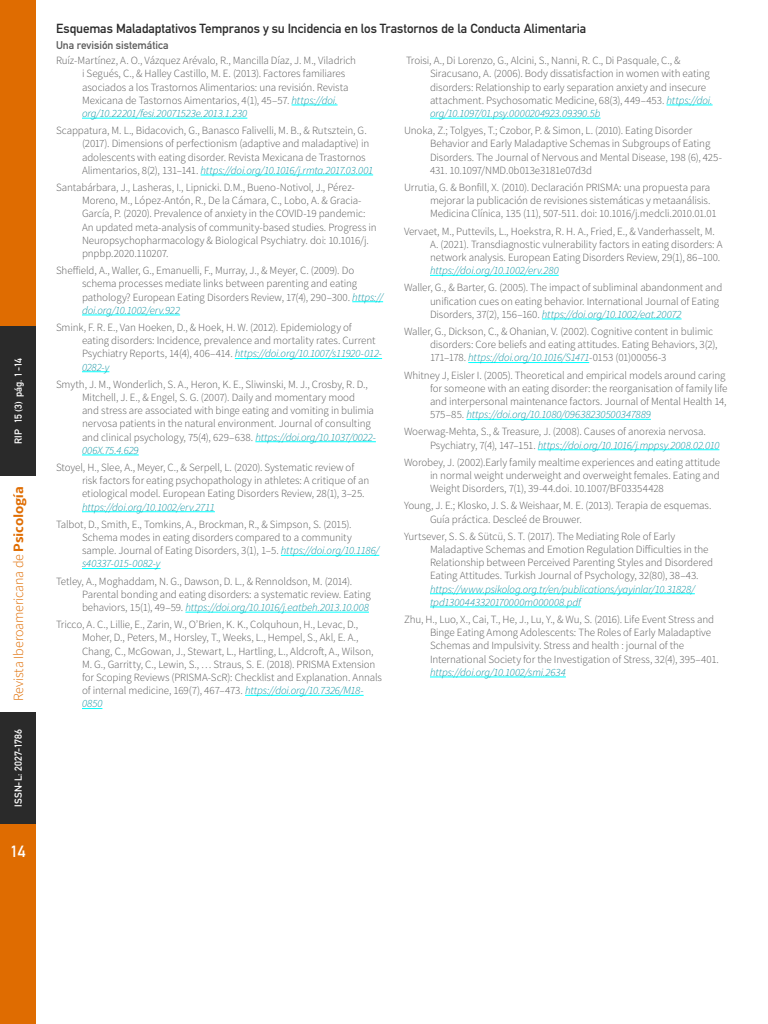
<style>
.page{position:relative;width:768px;height:1024px;background:#fff}
.page>*{position:absolute;margin:0;border:0;box-sizing:border-box;transform-origin:0 0}
.t1{font:700 16px "DIN Alternate";color:#fff}
.t2{font:300 14px "Source Sans Pro";letter-spacing:-.01em;color:#df6c01}
.t3{font:700 13px "DIN Alternate";letter-spacing:-.01em;color:#2a2a2a}
.t4{font:700 11.1px "DIN Alternate";letter-spacing:-.005em;color:#5a5a5a}
.t5{font:300 11px/13.2px "Source Sans Pro";letter-spacing:-.01em;color:#5a5a5a}
.t6{font:italic 300 11px/13.2px "Source Sans Pro";letter-spacing:-.01em;color:#09909f}
.t7{font:700 10px "DIN Alternate";letter-spacing:.01em;color:#fff}
.s1{font-family:"Amble";font-weight:700}
.s2{font-style:italic;color:#09909f}
</style>
<div class="page">
<hr style="left:292px;top:105px;width:46px;height:1px;background:#0ff">
<hr style="left:82px;top:118px;width:165px;height:1px;background:#0ff">
<hr style="left:201px;top:175px;width:172px;height:1px;background:#0ff">
<hr style="left:352px;top:301px;width:31px;height:1px;background:#0ff">
<hr style="left:82px;top:315px;width:98px;height:1px;background:#0ff">
<hr style="left:235px;top:358px;width:147px;height:1px;background:#0ff">
<svg style="left:82px;top:371px;width:27px;height:1px"></svg>
<hr style="left:255px;top:441px;width:121px;height:1px;background:#0ff">
<hr style="left:82px;top:455px;width:57px;height:1px;background:#0ff">
<hr style="left:82px;top:511px;width:133px;height:1px;background:#0ff">
<hr style="left:281px;top:555px;width:98px;height:1px;background:#0ff">
<hr style="left:82px;top:568px;width:79px;height:1px;background:#0ff">
<hr style="left:185px;top:612px;width:184px;height:1px;background:#0ff">
<hr style="left:245px;top:695px;width:119px;height:1px;background:#0ff">
<svg style="left:82px;top:708px;width:20px;height:1px"></svg>
<hr style="left:667px;top:105px;width:46px;height:1px;background:#0ff">
<hr style="left:430px;top:118px;width:171px;height:1px;background:#0ff">
<hr style="left:430px;top:275px;width:129px;height:1px;background:#0ff">
<hr style="left:542px;top:319px;width:140px;height:1px;background:#0ff">
<hr style="left:468px;top:362px;width:121px;height:1px;background:#0ff">
<hr style="left:466px;top:419px;width:185px;height:1px;background:#0ff">
<hr style="left:538px;top:449px;width:181px;height:1px;background:#0ff">
<hr style="left:430px;top:593px;width:265px;height:1px;background:#0ff">
<hr style="left:430px;top:607px;width:151px;height:1px;background:#0ff">
<hr style="left:430px;top:677px;width:136px;height:1px;background:#0ff">
<div style="left:0;top:712px;width:36px;height:312px;background:#df6c01"></div>
<div style="left:0;top:0;width:36px;height:476px;background:#df6c01"></div>
<div style="left:0;top:326px;width:36px;height:150px;background:#2a2a2a"></div>
<div style="left:0;top:712px;width:36px;height:112px;background:#2a2a2a"></div>
<p class="t7" style="left:11px;top:444px;width:87px;rotate:-90deg">RIP 15 (3) pág. 1-14</p>
<p class="t2" style="left:10px;top:701px;width:216px;rotate:-90deg">Revista Iberoamericana de <span class="s1">Psicología</span></p>
<p class="t7" style="left:11px;top:807px;width:79px;rotate:-90deg">ISSN-L: 2027-1786</p>
<h1 class="t1" style="left:11px;top:839px;width:16px">14</h1>
<p class="t3" style="left:56px;top:19px;width:532px">Esquemas Maladaptativos Tempranos y su Incidencia en los Trastornos de la Conducta Alimentaria</p>
<p class="t4" style="left:56px;top:36px;width:114px">Una revisión sistemática</p>
<p class="t5" style="left:82px;top:54px;width:276px;text-indent:-26px">Ruíz-Martínez, A. O., Vázquez Arévalo, R., Mancilla Díaz, J. M., Viladrich i Segués, C., &amp; Halley Castillo, M. E. (2013). Factores familiares asociados a los Trastornos Alimentarios: una revisión. Revista Mexicana de Tastornos Aimentarios, 4(1), 45–57. <span class="s2">https://doi. org/10.22201/fesi.20071523e.2013.1.230</span></p>
<p class="t5" style="left:82px;top:124px;width:293px;text-indent:-26px">Scappatura, M. L., Bidacovich, G., Banasco Falivelli, M. B., &amp; Rutsztein, G. (2017). Dimensions of perfectionism (adaptive and maladaptive) in adolescents with eating disorder. Revista Mexicana de Trastornos Alimentarios, 8(2), 131–141. <span class="s2">https://doi.org/10.1016/j.rmta.2017.03.001</span></p>
<p class="t5" style="left:82px;top:181px;width:296px;text-indent:-26px">Santabárbara, J., Lasheras, I., Lipnicki. D.M., Bueno-Notivol, J., Pérez-Moreno, M., López-Antón, R., De la Cámara, C., Lobo, A. &amp; Gracia-García, P. (2020). Prevalence of anxiety in the COVID-19 pandemic:<br>An updated meta-analysis of community-based studies. Progress in Neuropsychopharmacology &amp; Biological Psychiatry. doi: 10.1016/j. pnpbp.2020.110207.</p>
<p class="t5" style="left:82px;top:264px;width:303px;text-indent:-26px">Sheffield, A., Waller, G., Emanuelli, F., Murray, J., &amp; Meyer, C. (2009). Do schema processes mediate links between parenting and eating pathology? European Eating Disorders Review, 17(4), 290–300. <span class="s2">https:// doi.org/10.1002/erv.922</span></p>
<p class="t5" style="left:82px;top:321px;width:302px;text-indent:-26px">Smink, F. R. E., Van Hoeken, D., &amp; Hoek, H. W. (2012). Epidemiology of<br>eating disorders: Incidence, prevalence and mortality rates. Current Psychiatry Reports, 14(4), 406–414. <span class="s2">https://doi.org/10.1007/s11920-012- 0282-y</span></p>
<p class="t5" style="left:82px;top:378px;width:295px;text-indent:-26px">Smyth, J. M., Wonderlich, S. A., Heron, K. E., Sliwinski, M. J., Crosby, R. D., Mitchell, J. E., &amp; Engel, S. G. (2007). Daily and momentary mood<br>and stress are associated with binge eating and vomiting in bulimia nervosa patients in the natural environment. Journal of consulting and clinical psychology, 75(4), 629–638. <span class="s2">https://doi.org/10.1037/0022- 006X.75.4.629</span></p>
<p class="t5" style="left:82px;top:461px;width:289px;text-indent:-26px">Stoyel, H., Slee, A., Meyer, C., &amp; Serpell, L. (2020). Systematic review of risk factors for eating psychopathology in athletes: A critique of an etiological model. European Eating Disorders Review, 28(1), 3–25.</p>
<p class="t6" style="left:82px;top:500px;width:134px">https://doi.org/10.1002/erv.2711</p>
<p class="t5" style="left:82px;top:518px;width:299px;text-indent:-26px">Talbot, D., Smith, E., Tomkins, A., Brockman, R., &amp; Simpson, S. (2015).<br>Schema modes in eating disorders compared to a community sample. Journal of Eating Disorders, 3(1), 1–5. <span class="s2">https://doi.org/10.1186/ s40337-015-0082-y</span></p>
<p class="t5" style="left:82px;top:574px;width:291px;text-indent:-26px">Tetley, A., Moghaddam, N. G., Dawson, D. L., &amp; Rennoldson, M. (2014).<br>Parental bonding and eating disorders: a systematic review. Eating behaviors, 15(1), 49–59. <span class="s2">https://doi.org/10.1016/j.eatbeh.2013.10.008</span></p>
<p class="t5" style="left:82px;top:618px;width:302px;text-indent:-26px">Tricco, A. C., Lillie, E., Zarin, W., O’Brien, K. K., Colquhoun, H., Levac, D., Moher, D., Peters, M., Horsley, T., Weeks, L., Hempel, S., Akl, E. A., Chang, C., McGowan, J., Stewart, L., Hartling, L., Aldcroft, A., Wilson, M. G., Garritty, C., Lewin, S., … Straus, S. E. (2018). PRISMA Extension for Scoping Reviews (PRISMA-ScR): Checklist and Explanation. Annals of internal medicine, 169(7), 467–473. <span class="s2">https://doi.org/10.7326/M18- 0850</span></p>
<p class="t5" style="left:430px;top:54px;width:284px;text-indent:-24px">Troisi, A., Di Lorenzo, G., Alcini, S., Nanni, R. C., Di Pasquale, C., &amp; Siracusano, A. (2006). Body dissatisfaction in women with eating disorders: Relationship to early separation anxiety and insecure attachment. Psychosomatic Medicine, 68(3), 449–453. <span class="s2">https://doi. org/10.1097/01.psy.0000204923.09390.5b</span></p>
<p class="t5" style="left:430px;top:124px;width:294px;text-indent:-26px">Unoka, Z.; Tolgyes, T.; Czobor, P. &amp; Simon, L. (2010). Eating Disorder Behavior and Early Maladaptive Schemas in Subgroups of Eating Disorders. The Journal of Nervous and Mental Disease, 198 (6), 425- 431. 10.1097/NMD.0b013e3181e07d3d</p>
<p class="t5" style="left:430px;top:181px;width:288px;text-indent:-26px">Urrutia, G. &amp; Bonfill, X. (2010). Declaración PRISMA: una propuesta para mejorar la publicación de revisiones sistemáticas y metaanálisis.<br>Medicina Clínica, 135 (11), 507-511. doi: 10.1016/j.medcli.2010.01.01</p>
<p class="t5" style="left:430px;top:224px;width:294px;text-indent:-26px">Vervaet, M., Puttevils, L., Hoekstra, R. H. A., Fried, E., &amp; Vanderhasselt, M.<br>A. (2021). Transdiagnostic vulnerability factors in eating disorders: A network analysis. European Eating Disorders Review, 29(1), 86–100.</p>
<p class="t6" style="left:430px;top:264px;width:130px">https://doi.org/10.1002/erv.280</p>
<p class="t5" style="left:430px;top:281px;width:294px;text-indent:-26px">Waller, G., &amp; Barter, G. (2005). The impact of subliminal abandonment and unification cues on eating behavior. International Journal of Eating<br>Disorders, 37(2), 156–160. <span class="s2">https://doi.org/10.1002/eat.20072</span></p>
<p class="t5" style="left:430px;top:325px;width:289px;text-indent:-26px">Waller, G., Dickson, C., &amp; Ohanian, V. (2002). Cognitive content in bulimic disorders: Core beliefs and eating attitudes. Eating Behaviors, 3(2),<br>171–178. <span class="s2">https://doi.org/10.1016/S1471</span>-0153 (01)00056-3</p>
<p class="t5" style="left:430px;top:368px;width:299px;text-indent:-26px">Whitney J, Eisler I. (2005). Theoretical and empirical models around caring for someone with an eating disorder: the reorganisation of family life and interpersonal maintenance factors. Journal of Mental Health 14, 575–85. <span class="s2">https://doi.org/10.1080/09638230500347889</span></p>
<p class="t5" style="left:430px;top:425px;width:291px;text-indent:-26px">Woerwag-Mehta, S., &amp; Treasure, J. (2008). Causes of anorexia nervosa.<br>Psychiatry, 7(4), 147–151. <span class="s2">https://doi.org/10.1016/j.mppsy.2008.02.010</span></p>
<p class="t5" style="left:430px;top:456px;width:292px;text-align:justify;text-indent:-26px">Worobey, J. (2002).Early family mealtime experiences and eating attitude in normal weight underweight and overweight females. Eating and Weight Disorders, 7(1), 39-44.doi. 10.1007/BF03354428</p>
<p class="t5" style="left:430px;top:499px;width:283px;text-indent:-26px">Young, J. E.; Klosko, J. S. &amp; Weishaar, M. E. (2013). Terapia de esquemas.<br>Guía práctica. Descleé de Brouwer.</p>
<p class="t5" style="left:430px;top:530px;width:285px;text-indent:-26px">Yurtsever, S. S. &amp; Sütcü, S. T. (2017). The Mediating Role of Early Maladaptive Schemas and Emotion Regulation Difficulties in the Relationship between Perceived Parenting Styles and Disordered Eating Attitudes. Turkish Journal of Psychology, 32(80), 38–43.</p>
<p class="t6" style="left:430px;top:582px;width:266px">https://www.psikolog.org.tr/en/publications/yayinlar/10.31828/ tpd1300443320170000m000008.pdf</p>
<p class="t5" style="left:430px;top:613px;width:290px;text-indent:-26px">Zhu, H., Luo, X., Cai, T., He, J., Lu, Y., &amp; Wu, S. (2016). Life Event Stress and Binge Eating Among Adolescents: The Roles of Early Maladaptive Schemas and Impulsivity. Stress and health : journal of the International Society for the Investigation of Stress, 32(4), 395–401.</p>
<p class="t6" style="left:430px;top:666px;width:137px">https://doi.org/10.1002/smi.2634</p>
</div>
